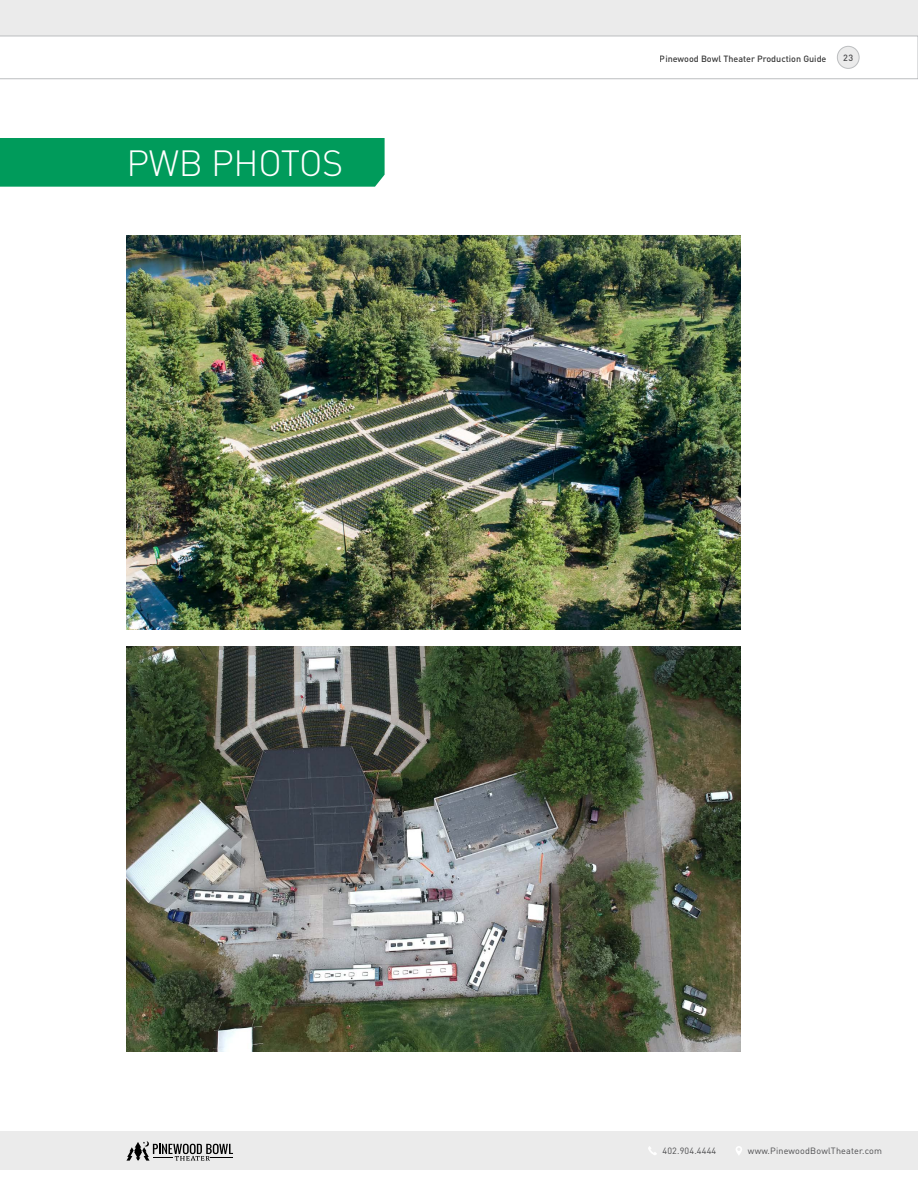
<style>
.page{position:relative;width:918px;height:1188px;background:#fff}
.page>*{position:absolute;margin:0;border:0;box-sizing:border-box;transform-origin:0 0}
.t1{font:300 36px "DIN Pro";letter-spacing:-.01em;color:#fff}
.t2{font:9px "DIN Pro";letter-spacing:.02em;color:#4b4b4d}
.t3{font:500 9px "DIN Pro";color:#000}
.t4{font:500 9px "DIN Pro";color:#4b4b4d}
</style>
<div class="page">
<div style="left:0;top:0;width:918px;height:36px;background:#ebebeb"></div>
<div style="left:0;top:1131px;width:918px;height:39px;background:#ebebeb"></div>
<svg style="left:0;top:36px;width:918px;height:43px"></svg>
<div style="left:837px;top:46px;width:22px;height:22px;background:#ebebeb;border-radius:50%"></div>
<div style="left:837px;top:46px;width:23px;height:23px;border:1px solid #bcbec0;border-radius:50%"></div>
<svg style="left:648px;top:1146px;width:9px;height:9px"></svg>
<svg style="left:736px;top:1146px;width:6px;height:9px"></svg>
<svg style="left:126px;top:1141px;width:107px;height:20px"></svg>
<div style="left:0;top:138px;width:385px;height:49px;background:#009b5b"></div>
<img style="left:126px;top:646px;width:614px;height:405px">
<img style="left:126px;top:236px;width:614px;height:394px">
<h1 class="t1" style="left:127px;top:139px;width:218px">PWB PHOTOS</h1>
<p class="t3" style="left:660px;top:53px;width:168px">Pinewood Bowl Theater Production Guide</p>
<p class="t4" style="left:843px;top:51px;width:11px">23</p>
<p class="t2" style="left:663px;top:1144px;width:55px">402.904.4444</p>
<p class="t2" style="left:748px;top:1144px;width:136px">www.PinewoodBowlTheater.com</p>
</div>
